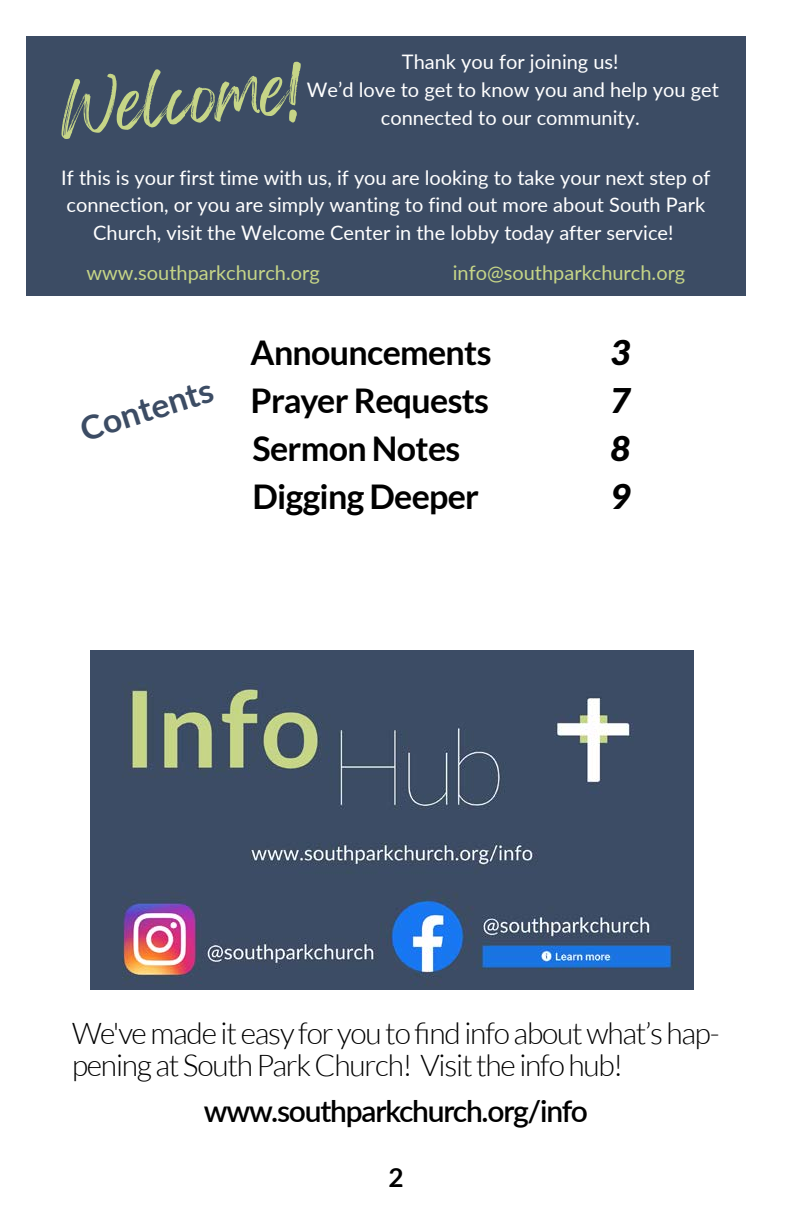
<style>
.page{position:relative;width:792px;height:1224px;background:#fff}
.page>*{position:absolute;margin:0;border:0;box-sizing:border-box;transform-origin:0 0}
.t1{font:60px "Feeling Passionate";color:#c6d587}
.t2{font:700 34px "Lato";letter-spacing:-.02em;color:#000}
.t3{font:italic 900 34px "Lato";color:#000}
.t4{font:700 33.6px "Lato";color:#3c4c64}
.t5{font:300 30px/32px "Lato";letter-spacing:-.04em;color:#000}
.t6{font:600 30px "Lato";letter-spacing:-.04em;color:#000}
.t7{font:700 26px "Lato";color:#000}
.t8{font:20px/27.6px "Lato";color:#fff;text-align:center}
.t9{font:20px "Lato";color:#c6d587}
</style>
<div class="page">
<div style="left:26px;top:36px;width:720px;height:260px;background:#3c4c64"></div>
<img style="left:90px;top:650px;width:603px;height:340px">
<p class="t8" style="left:307px;top:47px;width:414px">Thank you for joining us!<br>We’d love to get to know you and help you get</p>
<h1 class="t1" style="left:55px;top:61px;width:245px;rotate:-5deg">Welcome!</h1>
<p class="t8" style="left:381px;top:103px;width:260px">connected to our community.</p>
<p class="t8" style="left:61px;top:163px;width:651px">If this is your first time with us, if you are looking to take your next step of connection, or you are simply wanting to find out more about South Park<br>Church, visit the Welcome Center in the lobby today after service!</p>
<p class="t9" style="left:86px;top:259px;width:235px">www.southparkchurch.org</p>
<p class="t9" style="left:453px;top:259px;width:234px">info@southparkchurch.org</p>
<h3 class="t4" style="left:74px;top:406px;width:139px;rotate:-17deg">Contents</h3>
<h2 class="t2" style="left:251px;top:333px;width:243px">Announcements</h2>
<h2 class="t3" style="left:611px;top:333px;width:21px">3</h2>
<h2 class="t2" style="left:251px;top:381px;width:240px">Prayer Requests</h2>
<h2 class="t3" style="left:611px;top:381px;width:21px">7</h2>
<h2 class="t2" style="left:253px;top:429px;width:209px">Sermon Notes</h2>
<h2 class="t3" style="left:611px;top:429px;width:21px">8</h2>
<h2 class="t2" style="left:253px;top:477px;width:228px">Digging Deeper</h2>
<h2 class="t3" style="left:611px;top:477px;width:21px">9</h2>
<h3 class="t5" style="left:72px;top:1018px;width:649px">We've made it easy for you to find info about what’s hap&shy;pening at South Park Church! Visit the info hub!</h3>
<h3 class="t6" style="left:204px;top:1090px;width:385px">www.southparkchurch.org/info</h3>
<h3 class="t7" style="left:388px;top:1163px;width:17px">2</h3>
</div>
